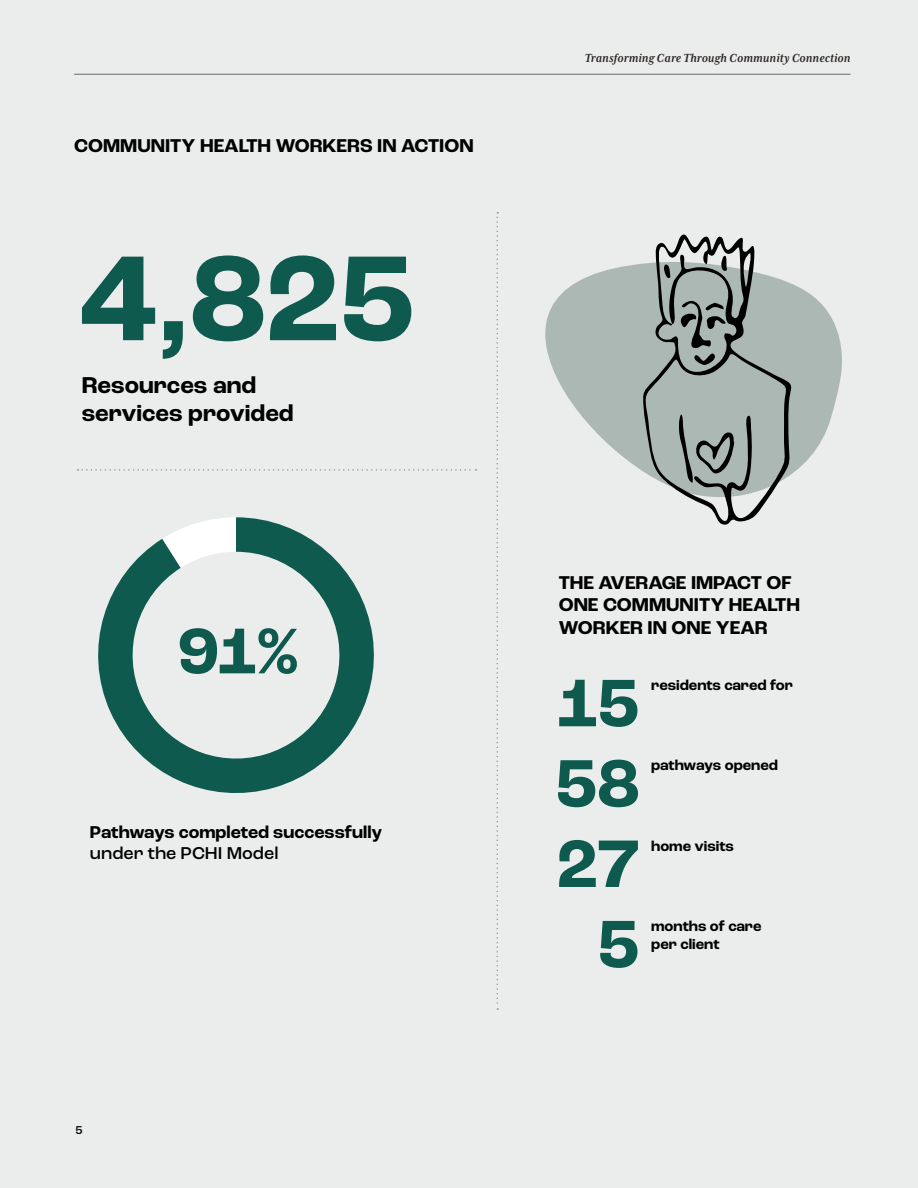
<style>
.page{position:relative;width:918px;height:1188px;background:#ebedec}
.page>*{position:absolute;margin:0;border:0;box-sizing:border-box;transform-origin:0 0}
.t1{font:700 127.05px "Roc Grotesk";color:#0f5a4e}
.t2{font:700 70.5px "Roc Grotesk";color:#0f5a4e}
.t3{font:700 67.65px "Roc Grotesk";color:#0f5a4e}
.t4{font:700 24.15px/28.2px "Roc Grotesk";color:#000}
.Intro{font:700 19.5px/22.5px "Roc Grotesk";color:#000}
.t5{font:700 18px/21px "Roc Grotesk";color:#000}
.t6{font:700 15px/18px "Roc Grotesk";color:#000}
.body{font:italic 700 13.5px "Mrs Eaves XL Serif Nar OT";letter-spacing:.005em;color:#2d2826}
.body-2{font:500 12px "Roc Grotesk";color:#000}
.s1{font-weight:500}
</style>
<div class="page">
<hr style="left:74px;top:74px;width:776px;height:1px;background:#6d6765">
<svg style="left:545px;top:263px;width:297px;height:210px;fill:#acb8b4"></svg>
<svg style="left:496px;top:212px;width:2px;height:798px"></svg>
<svg style="left:78px;top:469px;width:399px;height:2px"></svg>
<svg style="left:643px;top:234px;width:150px;height:291px;fill:#acb8b4"></svg>
<svg style="left:678px;top:409px;width:56px;height:74px;background:#8b9592"></svg>
<svg style="left:677px;top:300px;width:53px;height:65px;background:#77807d"></svg>
<svg style="left:721px;top:255px;width:7px;height:16px"></svg>
<svg style="left:664px;top:263px;width:6px;height:19px"></svg>
<svg style="left:98px;top:517px;width:276px;height:276px"></svg>
<p class="Intro" style="left:74px;top:134px;width:401px">COMMUNITY HEALTH WORKERS IN ACTION</p>
<p class="t1" style="left:79px;top:219px;width:338px">4,825</p>
<p class="t4" style="left:82px;top:371px;width:214px">Resources and services provided</p>
<p class="t3" style="left:178px;top:609px;width:122px">91%</p>
<p class="t5" style="left:90px;top:822px;width:294px">Pathways completed successfully <span class="s1">under the PCHI Model</span></p>
<p class="body-2" style="left:76px;top:1123px;width:9px">5</p>
<p class="body" style="left:585px;top:50px;width:267px">Transforming Care Through Community Connection</p>
<p class="Intro" style="left:559px;top:572px;width:243px">THE AVERAGE IMPACT OF<br>ONE COMMUNITY HEALTH<br>WORKER IN ONE YEAR</p>
<p class="t2" style="left:556px;top:659px;width:85px">15</p>
<p class="t2" style="left:555px;top:740px;width:86px">58</p>
<p class="t2" style="left:556px;top:820px;width:85px">27</p>
<p class="t2" style="left:597px;top:900px;width:44px">5</p>
<p class="t6" style="left:651px;top:676px;width:143px">residents cared for</p>
<p class="t6" style="left:651px;top:757px;width:128px">pathways opened</p>
<p class="t6" style="left:651px;top:837px;width:84px">home visits</p>
<p class="t6" style="left:651px;top:917px;width:112px">months of care per client</p>
</div>
